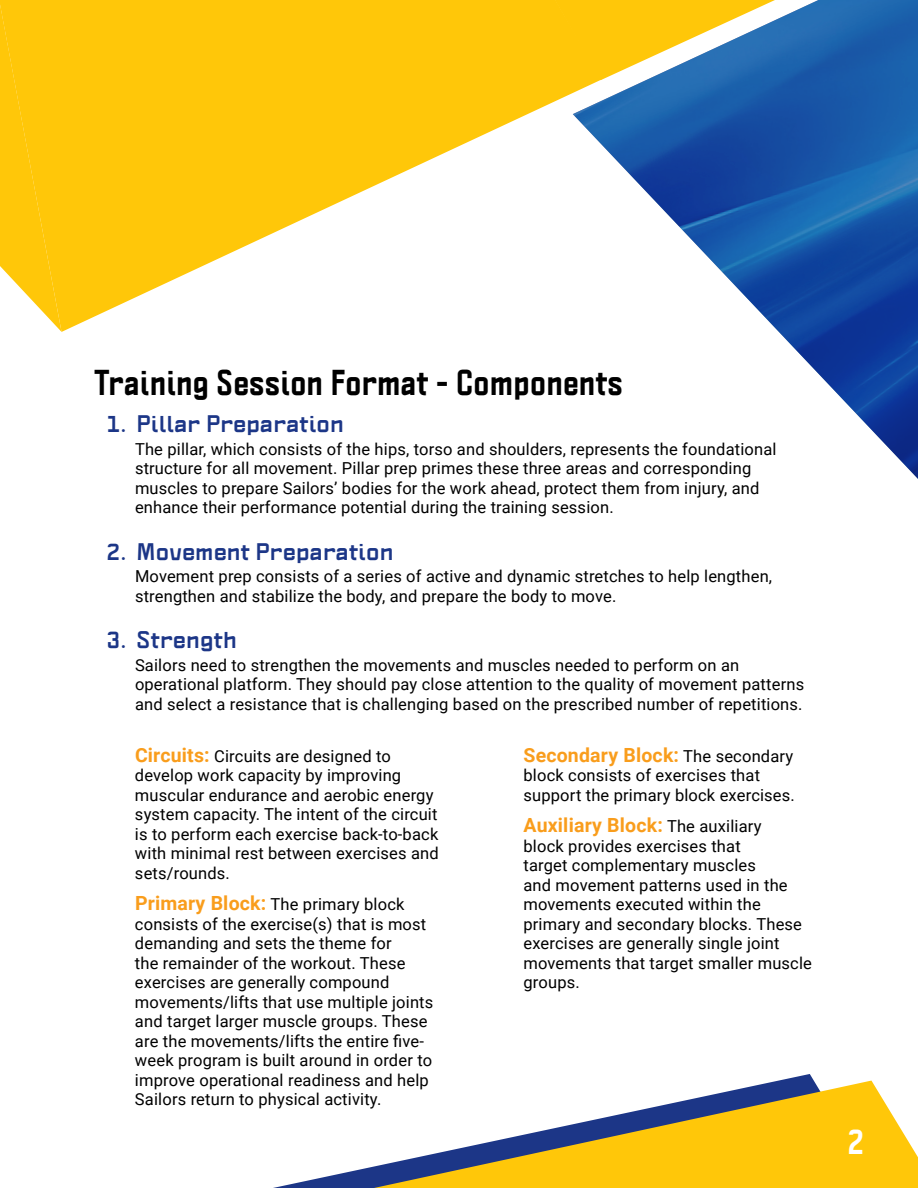
<style>
.page{position:relative;width:918px;height:1188px;background:#fff}
.page>*{position:absolute;margin:0;border:0;box-sizing:border-box;transform-origin:0 0}
.t1{font:800 31.5px "Politica";letter-spacing:.01em;color:#000}
.t2{font:800 31.5px "Politica";color:#fff}
.t3{font:21px "Politica Extra Bold Xp";letter-spacing:.01em;color:#1c3687}
.t4{font:700 19.5px "Roboto";letter-spacing:.01em;color:#f99d1c}
.t5{font:16.5px/19.5px "Roboto";letter-spacing:.01em;color:#000}
.s1{font-weight:700;font-size:19.5px;color:#f99d1c}
.s2{font-weight:400;font-size:16.5px;color:#000}
</style>
<div class="page">
<svg style="left:0;top:0;width:573px;height:332px;fill:#ffc709"></svg>
<svg style="left:555px;top:0;width:18px;height:80px"></svg>
<svg style="left:273px;top:1074px;width:599px;height:114px"></svg>
<svg style="left:374px;top:1081px;width:544px;height:107px;fill:#ffc709"></svg>
<img style="left:573px;top:0;width:345px;height:479px">
<svg style="left:0;top:4px;width:62px;height:328px;background:#fc2"></svg>
<h1 class="t1" style="left:94px;top:359px;width:530px">Training Session Format - Components</h1>
<p class="t3" style="left:106px;top:408px;width:239px">1. Pillar Preparation</p>
<p class="t5" style="left:135px;top:438px;width:643px">The pillar, which consists of the hips, torso and shoulders, represents the foundational structure for all movement. Pillar prep primes these three areas and corresponding muscles to prepare Sailors’ bodies for the work ahead, protect them from injury, and enhance their performance potential during the training session.</p>
<p class="t3" style="left:106px;top:536px;width:289px">2. Movement Preparation</p>
<p class="t5" style="left:135px;top:566px;width:639px">Movement prep consists of a series of active and dynamic stretches to help lengthen, strengthen and stabilize the body, and prepare the body to move.</p>
<p class="t3" style="left:106px;top:624px;width:132px">3. Strength</p>
<p class="t5" style="left:135px;top:654px;width:671px">Sailors need to strengthen the movements and muscles needed to perform on an operational platform. They should pay close attention to the quality of movement patterns and select a resistance that is challenging based on the prescribed number of repetitions.</p>
<p class="t5" style="left:135px;top:745px;width:305px"><span class="s1">Circuits:</span> Circuits are designed to develop work capacity by improving muscular endurance and aerobic energy system capacity. The intent of the circuit is to perform each exercise back-to-back with minimal rest between exercises and sets/rounds.</p>
<p class="t5" style="left:135px;top:894px;width:300px"><span class="s1">Primary Block:</span> The primary block consists of the exercise(s) that is most demanding and sets the theme for<br>the remainder of the workout. These exercises are generally compound movements/lifts that use multiple joints and target larger muscle groups. These are the movements/lifts the entire five&shy;week program is built around in order to improve operational readiness and help Sailors return to physical activity.</p>
<p class="t4" style="left:524px;top:741px;width:271px">Secondary Block: <span class="s2">The secondary</span></p>
<p class="t5" style="left:524px;top:765px;width:273px">block consists of exercises that support the primary block exercises.</p>
<p class="t4" style="left:524px;top:812px;width:240px">Auxiliary Block: <span class="s2">The auxiliary</span></p>
<p class="t5" style="left:524px;top:835px;width:290px">block provides exercises that<br>target complementary muscles<br>and movement patterns used in the movements executed within the primary and secondary blocks. These exercises are generally single joint movements that target smaller muscle groups.</p>
<h1 class="t2" style="left:847px;top:1118px;width:18px">2</h1>
</div>
